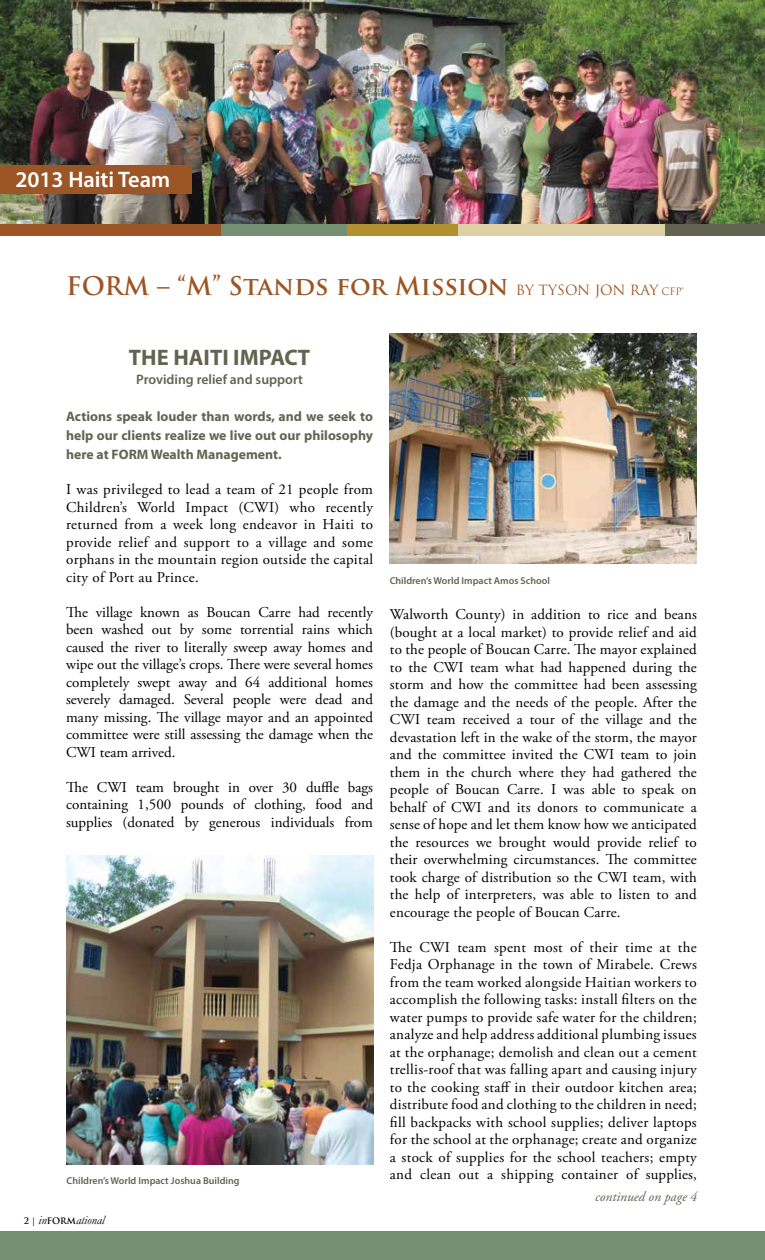
<style>
.page{position:relative;width:765px;height:1260px;background:#fff}
.page>*{position:absolute;margin:0;border:0;box-sizing:border-box;transform-origin:0 0}
.t1{font:700 25px "Trajan Pro";color:#9c5626}
.t2{font:700 22.5px "Myriad";color:#626451}
.t3{font:600 22.5px "Myriad Pro";color:#fff}
.t4{font:15px/17.5px "Adobe Garamond Pro";letter-spacing:.01em;color:#000;text-align:justify}
.t5{font:700 13.75px/19.2px "Myriad";color:#626451;text-align:justify}
.t6{font:600 13.75px "Myriad Pro";color:#626451}
.t7{font:italic 13.75px "Adobe Garamond Pro";color:#626451}
.t8{font:italic 12.5px "Garamond";color:#000}
.t9{font:600 10px "Myriad Pro";color:#626451}
.s1{font-weight:400;font-size:13.75px}
.s2{font-weight:400;font-size:10px}
.s3{font-family:"Trajan Pro";font-weight:700;font-style:normal;font-size:8.75px}
</style>
<div class="page">
<img style="left:0;top:0;width:765px;height:224px">
<div style="left:0;top:1232px;width:765px;height:28px;background:#758f73"></div>
<div style="left:0;top:224px;width:221px;height:11px;background:#9c5626"></div>
<div style="left:221px;top:224px;width:126px;height:11px;background:#758f73"></div>
<div style="left:347px;top:224px;width:111px;height:11px;background:#b28f2f"></div>
<div style="left:458px;top:224px;width:207px;height:11px;background:#dcd0a4"></div>
<div style="left:665px;top:224px;width:100px;height:11px;background:#626451"></div>
<div style="left:0;top:166px;width:191px;height:28px;background:#9c5626"></div>
<img style="left:66px;top:856px;width:307px;height:308px">
<img style="left:390px;top:333px;width:307px;height:230px">
<h2 class="t3" style="left:15px;top:165px;width:156px">2013 Haiti Team</h2>
<h1 class="t1" style="left:66px;top:270px;width:619px">FORM – “M” Stands for Mission <span class="s1">BY TYSON JON RAY</span> <span class="s2">CFP®</span></h1>
<h2 class="t2" style="left:129px;top:346px;width:183px">THE HAITI IMPACT</h2>
<p class="t6" style="left:136px;top:371px;width:168px">Providing relief and support</p>
<p class="t5" style="left:66px;top:407px;width:308px">Actions speak louder than words, and we seek to help our clients realize we live out our philosophy here at FORM Wealth Management.</p>
<p class="t4" style="left:66px;top:481px;width:308px">I was privileged to lead a team of 21 people from Children’s World Impact (CWI) who recently returned from a week long endeavor in Haiti to provide relief and support to a village and some orphans in the mountain region outside the capital city of Port au Prince.</p>
<p class="t4" style="left:66px;top:604px;width:308px">The village known as Boucan Carre had recently been washed out by some torrential rains which caused the river to literally sweep away homes and wipe out the village’s crops. There were several homes completely swept away and 64 additional homes severely damaged. Several people were dead and many missing. The village mayor and an appointed committee were still assessing the damage when the CWI team arrived.</p>
<p class="t4" style="left:66px;top:779px;width:308px">The CWI team brought in over 30 duffle bags containing 1,500 pounds of clothing, food and supplies (donated by generous individuals from</p>
<p class="t9" style="left:67px;top:1174px;width:174px">Children’s World Impact Joshua Building</p>
<p class="t8" style="left:24px;top:1213px;width:82px"><span class="s3">2 |</span> in<span class="s3">FORM</span>ational</p>
<p class="t9" style="left:390px;top:574px;width:162px">Children’s World Impact Amos School</p>
<p class="t4" style="left:390px;top:606px;width:308px">Walworth County) in addition to rice and beans (bought at a local market) to provide relief and aid to the people of Boucan Carre. The mayor explained to the CWI team what had happened during the storm and how the committee had been assessing the damage and the needs of the people. After the CWI team received a tour of the village and the devastation left in the wake of the storm, the mayor and the committee invited the CWI team to join them in the church where they had gathered the people of Boucan Carre. I was able to speak on behalf of CWI and its donors to communicate a sense of hope and let them know how we anticipated the resources we brought would provide relief to their overwhelming circumstances. The committee took charge of distribution so the CWI team, with the help of interpreters, was able to listen to and encourage the people of Boucan Carre.</p>
<p class="t4" style="left:390px;top:939px;width:308px">The CWI team spent most of their time at the Fedja Orphanage in the town of Mirabele. Crews from the team worked alongside Haitian workers to accomplish the following tasks: install filters on the water pumps to provide safe water for the children; analyze and help address additional plumbing issues at the orphanage; demolish and clean out a cement trellis-roof that was falling apart and causing injury to the cooking staff in their outdoor kitchen area; distribute food and clothing to the children in need; fill backpacks with school supplies; deliver laptops for the school at the orphanage; create and organize a stock of supplies for the school teachers; empty and clean out a shipping container of supplies,</p>
<p class="t7" style="left:595px;top:1188px;width:103px">continued on page 4</p>
</div>
